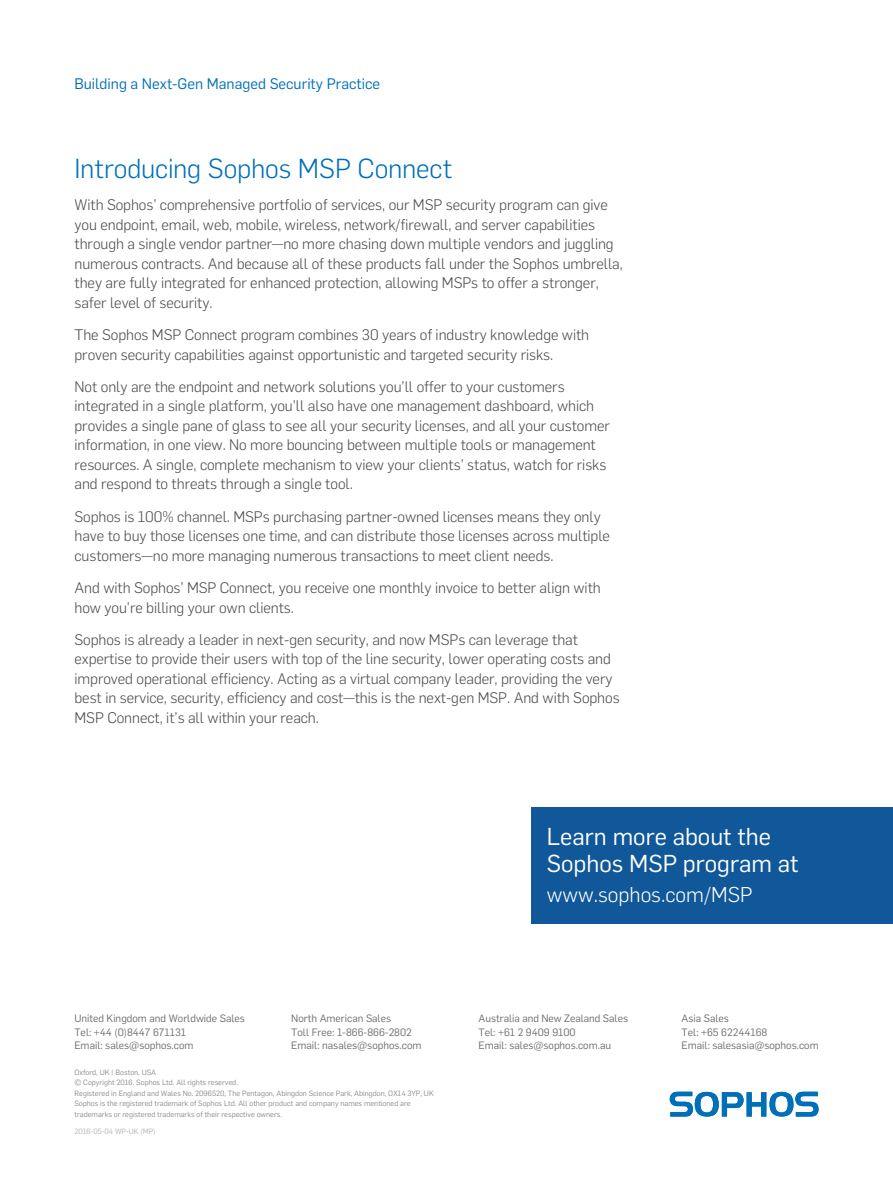
<style>
.page{position:relative;width:893px;height:1191px;background:#fff}
.page>*{position:absolute;margin:0;border:0;box-sizing:border-box;transform-origin:0 0}
.t1{font:300 27px "Flama";letter-spacing:-.005em;color:#006fba}
.t2{font:24px/27px "Flama";color:#fff}
.t3{font:300 21px "Flama";color:#fff}
.t4{font:300 15px/19.5px "Flama";letter-spacing:-.005em;color:#4b4c4d}
.t5{font:15px "Flama";color:#006fba}
.t6{font:10.5px/13.5px "Flama";color:#6c6d70}
.t7{font:7.5px/10.5px "Flama";color:#8a8c8f}
.t8{font:7.5px "Flama";color:#b2b3b7}
</style>
<div class="page">
<svg style="left:670px;top:1091px;width:149px;height:25px"></svg>
<div style="left:531px;top:807px;width:362px;height:117px;background:#10589a"></div>
<p class="t5" style="left:74px;top:73px;width:307px">Building a Next-Gen Managed Security Practice</p>
<h1 class="t1" style="left:75px;top:150px;width:379px">Introducing Sophos MSP Connect</h1>
<p class="t4" style="left:75px;top:194px;width:550px">With Sophos’ comprehensive portfolio of services, our MSP security program can give you endpoint, email, web, mobile, wireless, network/firewall, and server capabilities through a single vendor partner—no more chasing down multiple vendors and juggling numerous contracts. And because all of these products fall under the Sophos umbrella, they are fully integrated for enhanced protection, allowing MSPs to offer a stronger, safer level of security.</p>
<p class="t4" style="left:75px;top:324px;width:516px">The Sophos MSP Connect program combines 30 years of industry knowledge with proven security capabilities against opportunistic and targeted security risks.</p>
<p class="t4" style="left:75px;top:376px;width:537px">Not only are the endpoint and network solutions you’ll offer to your customers integrated in a single platform, you’ll also have one management dashboard, which provides a single pane of glass to see all your security licenses, and all your customer information, in one view. No more bouncing between multiple tools or management resources. A single, complete mechanism to view your clients’ status, watch for risks and respond to threats through a single tool.</p>
<p class="t4" style="left:75px;top:506px;width:537px">Sophos is 100% channel. MSPs purchasing partner-owned licenses means they only have to buy those licenses one time, and can distribute those licenses across multiple customers—no more managing numerous transactions to meet client needs.</p>
<p class="t4" style="left:75px;top:577px;width:528px">And with Sophos’ MSP Connect, you receive one monthly invoice to better align with how you’re billing your own clients.</p>
<p class="t4" style="left:75px;top:629px;width:547px">Sophos is already a leader in next-gen security, and now MSPs can leverage that expertise to provide their users with top of the line security, lower operating costs and improved operational efficiency. Acting as a virtual company leader, providing the very best in service, security, efficiency and cost—this is the next-gen MSP. And with Sophos MSP Connect, it’s all within your reach.</p>
<h2 class="t2" style="left:547px;top:821px;width:253px">Learn more about the<br>Sophos MSP program at</h2>
<h3 class="t3" style="left:547px;top:880px;width:207px">www.sophos.com/MSP</h3>
<p class="t6" style="left:74px;top:1011px;width:172px">United Kingdom and Worldwide Sales<br>Tel: +44 (0)8447 671131<br>Email: sales@sophos.com</p>
<p class="t6" style="left:291px;top:1011px;width:132px">North American Sales<br>Toll Free: 1-866-866-2802<br>Email: nasales@sophos.com</p>
<p class="t6" style="left:479px;top:1011px;width:151px">Australia and New Zealand Sales<br>Tel: +61 2 9409 9100<br>Email: sales@sophos.com.au</p>
<p class="t6" style="left:682px;top:1011px;width:139px">Asia Sales<br>Tel: +65 62244168<br>Email: salesasia@sophos.com</p>
<p class="t7" style="left:75px;top:1066px;width:361px">Oxford, UK | Boston, USA<br>© Copyright 2016. Sophos Ltd. All rights reserved.<br>Registered in England and Wales No. 2096520, The Pentagon, Abingdon Science Park, Abingdon, OX14 3YP, UK Sophos is the registered trademark of Sophos Ltd. All other product and company names mentioned are trademarks or registered trademarks of their respective owners.</p>
<p class="t8" style="left:74px;top:1126px;width:83px">2016-05-04 WP-UK (MP)</p>
</div>
